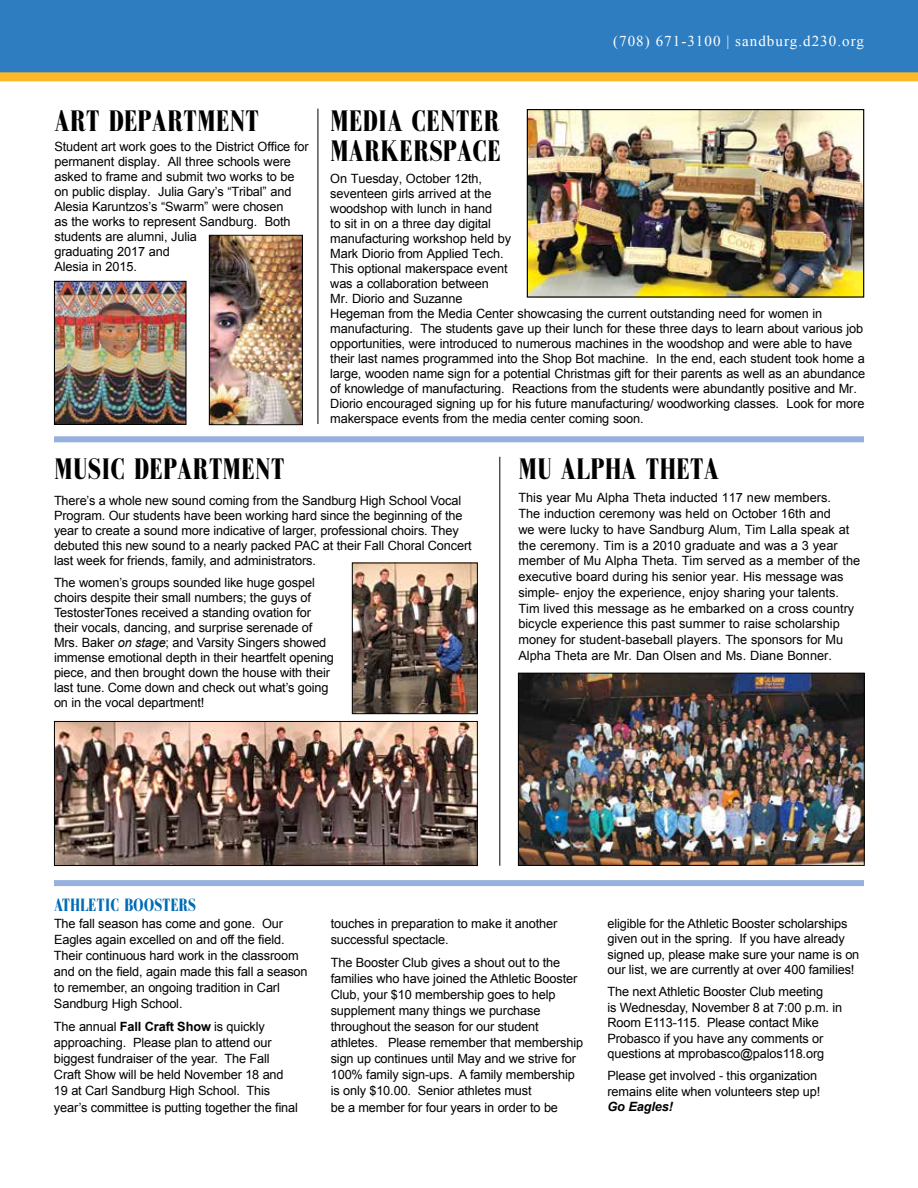
<style>
.page{position:relative;width:918px;height:1188px;background:#fff}
.page>*{position:absolute;margin:0;border:0;box-sizing:border-box;transform-origin:0 0}
.t1{font:700 30px/30px "Galileo FLF";color:#000}
.t2{font:700 18px "Galileo FLF";color:#006bb6}
.t3{font:15px "Times New Roman";letter-spacing:.07em;color:#fff}
.t4{font:12.75px/15px "Arial";letter-spacing:-.01em;color:#000}
.t5{font:italic 700 12.75px "Arial";letter-spacing:-.01em;color:#000}
.s1{font-style:italic}
.s2{font-weight:700}
</style>
<div class="page">
<div style="left:0;top:0;width:918px;height:81px;background:#2f7dc1"></div>
<div style="left:0;top:72px;width:918px;height:9px;background:#fdb827"></div>
<img style="left:56px;top:723px;width:420px;height:141px">
<div style="left:54px;top:721px;width:424px;height:145px;border:1px solid #000"></div>
<img style="left:354px;top:565px;width:122px;height:147px">
<div style="left:352px;top:563px;width:126px;height:151px;border:1px solid #000"></div>
<div style="left:54px;top:436px;width:810px;height:6px;background:#96b1dd"></div>
<div style="left:54px;top:880px;width:810px;height:6px;background:#96b1dd"></div>
<img style="left:529px;top:111px;width:333px;height:185px">
<div style="left:527px;top:109px;width:337px;height:189px;border:1px solid #000"></div>
<img style="left:211px;top:237px;width:90px;height:186px">
<div style="left:209px;top:235px;width:94px;height:190px;border:1px solid #000"></div>
<hr style="left:318px;top:109px;width:1px;height:315px;background:#000">
<hr style="left:499px;top:457px;width:1px;height:409px;background:#000">
<img style="left:56px;top:283px;width:128px;height:140px">
<div style="left:54px;top:281px;width:132px;height:144px;border:1px solid #000"></div>
<img style="left:520px;top:675px;width:343px;height:189px">
<div style="left:518px;top:673px;width:347px;height:193px;border:1px solid #000"></div>
<p class="t3" style="left:613px;top:31px;width:252px">(708) 671-3100 | sandburg.d230.org</p>
<h1 class="t1" style="left:54px;top:108px;width:206px">ART DEPARTMENT</h1>
<p class="t4" style="left:54px;top:139px;width:256px">Student art work goes to the District Office for permanent display. All three schools were asked to frame and submit two works to be on public display. Julia Gary’s “Tribal” and Alesia Karuntzos’s “Swarm” were chosen<br>as the works to represent Sandburg. Both students are alumni, Julia<br>graduating 2017 and<br>Alesia in 2015.</p>
<h1 class="t1" style="left:330px;top:108px;width:172px">MEDIA CENTER<br>MARKERSPACE</h1>
<p class="t4" style="left:330px;top:171px;width:537px">On Tuesday, October 12th,<br>seventeen girls arrived at the<br>woodshop with lunch in hand<br>to sit in on a three day digital<br>manufacturing workshop held by<br>Mark Diorio from Applied Tech.<br>This optional makerspace event<br>was a collaboration between<br>Mr. Diorio and Suzanne<br>Hegeman from the Media Center showcasing the current outstanding need for women in manufacturing. The students gave up their lunch for these three days to learn about various job opportunities, were introduced to numerous machines in the woodshop and were able to have their last names programmed into the Shop Bot machine. In the end, each student took home a large, wooden name sign for a potential Christmas gift for their parents as well as an abundance of knowledge of manufacturing. Reactions from the students were abundantly positive and Mr.<br>Diorio encouraged signing up for his future manufacturing/ woodworking classes. Look for more makerspace events from the media center coming soon.</p>
<h1 class="t1" style="left:54px;top:455px;width:232px">MUSIC DEPARTMENT</h1>
<p class="t4" style="left:54px;top:493px;width:419px">There’s a whole new sound coming from the Sandburg High School Vocal Program. Our students have been working hard since the beginning of the year to create a sound more indicative of larger, professional choirs. They debuted this new sound to a nearly packed PAC at their Fall Choral Concert last week for friends, family, and administrators.</p>
<p class="t4" style="left:54px;top:575px;width:282px">The women’s groups sounded like huge gospel choirs despite their small numbers; the guys of TestosterTones received a standing ovation for their vocals, dancing, and surprise serenade of Mrs. Baker <span class="s1">on stage</span>; and Varsity Singers showed immense emotional depth in their heartfelt opening piece, and then brought down the house with their last tune. Come down and check out what’s going on in the vocal department!</p>
<h1 class="t1" style="left:518px;top:455px;width:202px">MU ALPHA THETA</h1>
<p class="t4" style="left:518px;top:490px;width:343px;line-height:15.8px">This year Mu Alpha Theta inducted 117 new members.<br>The induction ceremony was held on October 16th and<br>we were lucky to have Sandburg Alum, Tim Lalla speak at the ceremony. Tim is a 2010 graduate and was a 3 year member of Mu Alpha Theta. Tim served as a member of the executive board during his senior year. His message was simple- enjoy the experience, enjoy sharing your talents.<br>Tim lived this message as he embarked on a cross country bicycle experience this past summer to raise scholarship money for student-baseball players. The sponsors for Mu Alpha Theta are Mr. Dan Olsen and Ms. Diane Bonner.</p>
<h2 class="t2" style="left:54px;top:896px;width:143px">ATHLETIC BOOSTERS</h2>
<p class="t4" style="left:54px;top:915px;width:255px;line-height:16px">The fall season has come and gone. Our Eagles again excelled on and off the field.<br>Their continuous hard work in the classroom and on the field, again made this fall a season to remember, an ongoing tradition in Carl Sandburg High School.</p>
<p class="t4" style="left:54px;top:1019px;width:246px;line-height:16px">The annual <span class="s2">Fall Craft Show</span> is quickly approaching. Please plan to attend our biggest fundraiser of the year. The Fall Craft Show will be held November 18 and 19 at Carl Sandburg High School. This year’s committee is putting together the final</p>
<p class="t4" style="left:331px;top:915px;width:228px;line-height:16px">touches in preparation to make it another successful spectacle.</p>
<p class="t4" style="left:331px;top:954px;width:254px;line-height:16px">The Booster Club gives a shout out to the families who have joined the Athletic Booster Club, your $10 membership goes to help supplement many things we purchase throughout the season for our student athletes. Please remember that membership sign up continues until May and we strive for 100% family sign-ups. A family membership is only $10.00. Senior athletes must<br>be a member for four years in order to be</p>
<p class="t4" style="left:608px;top:916px;width:253px;line-height:15.5px">eligible for the Athletic Booster scholarships given out in the spring. If you have already signed up, please make sure your name is on our list, we are currently at over 400 families!</p>
<p class="t4" style="left:608px;top:984px;width:236px;line-height:15.5px">The next Athletic Booster Club meeting<br>is Wednesday, November 8 at 7:00 p.m. in Room E113-115. Please contact Mike Probasco if you have any comments or questions at mprobasco@palos118.org</p>
<p class="t4" style="left:608px;top:1068px;width:214px;line-height:15.5px">Please get involved - this organization remains elite when volunteers step up!</p>
<p class="t5" style="left:608px;top:1098px;width:67px">Go Eagles!</p>
</div>
